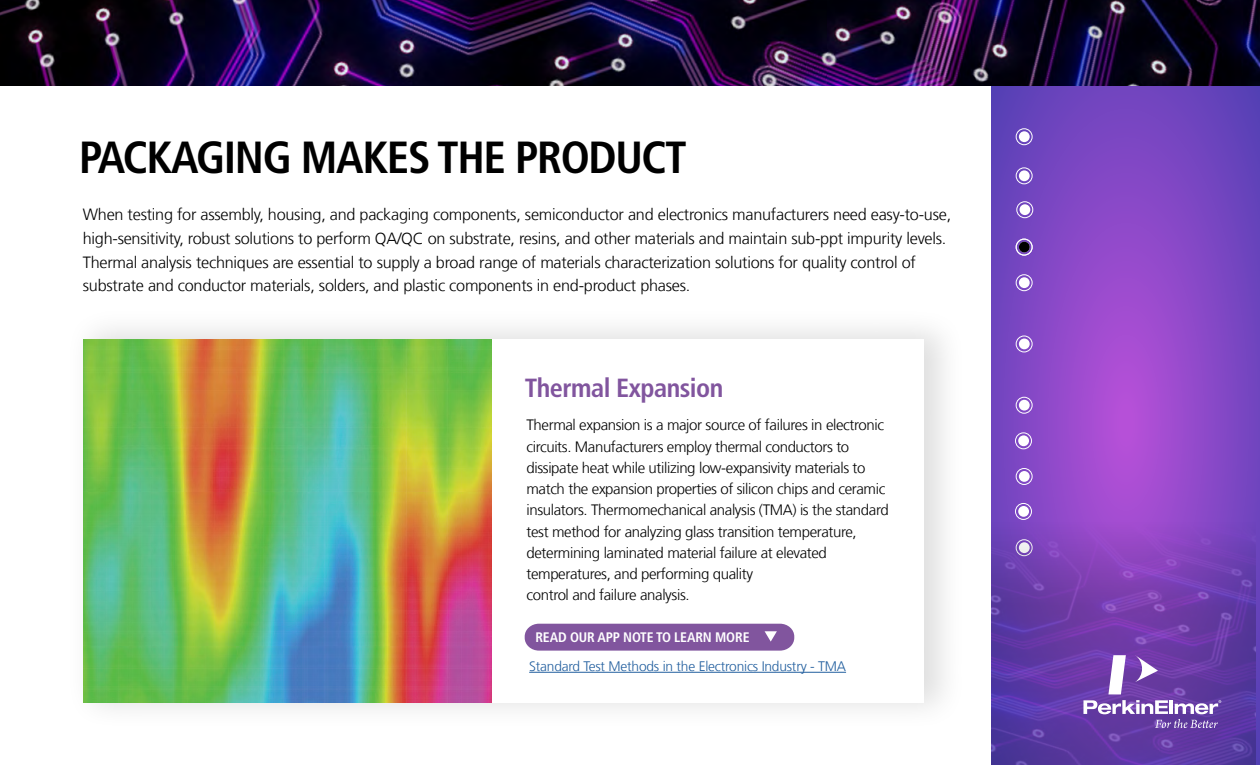
<style>
.page{position:relative;width:1260px;height:765px;background:#fff}
.page>*{position:absolute;margin:0;border:0;box-sizing:border-box;transform-origin:0 0}
.t1{font:700 condensed 45px "Frutiger LT Com";letter-spacing:-.03em;color:#000}
.t2{font:700 condensed 26.25px "Frutiger LT Com";letter-spacing:-.02em;color:#81559e}
.t3{font:300 16.25px/23.8px "Frutiger LT Com";letter-spacing:-.015em;color:#000}
.t4{font:300 15px/21.2px "Frutiger LT Com";letter-spacing:-.025em;color:#000}
.t5{font:700 condensed 13.88px "Frutiger LT Com";letter-spacing:-.01em;color:#fff}
.t6{font:300 13.75px "Frutiger LT Com";letter-spacing:-.015em;color:#215e9e}
</style>
<div class="page">
<svg style="left:992px;top:86px;width:268px;height:679px;background:#8448c5"></svg>
<div style="left:1016px;top:128px;width:16px;height:17px;border:1px solid #fff;border-radius:50%"></div>
<div style="left:1019px;top:131px;width:11px;height:11px;background:#fff;border-radius:50%"></div>
<div style="left:1016px;top:168px;width:16px;height:16px;border:1px solid #fff;border-radius:50%"></div>
<div style="left:1019px;top:170px;width:11px;height:11px;background:#fff;border-radius:50%"></div>
<div style="left:1017px;top:201px;width:16px;height:17px;border:1px solid #fff;border-radius:50%"></div>
<div style="left:1020px;top:204px;width:10px;height:11px;background:#fff;border-radius:50%"></div>
<div style="left:1016px;top:274px;width:16px;height:17px;border:1px solid #fff;border-radius:50%"></div>
<div style="left:1019px;top:277px;width:11px;height:11px;background:#fff;border-radius:50%"></div>
<div style="left:1016px;top:336px;width:16px;height:16px;border:1px solid #fff;border-radius:50%"></div>
<div style="left:1019px;top:339px;width:11px;height:10px;background:#fff;border-radius:50%"></div>
<div style="left:1016px;top:397px;width:16px;height:17px;border:1px solid #fff;border-radius:50%"></div>
<div style="left:1019px;top:400px;width:11px;height:11px;background:#fff;border-radius:50%"></div>
<div style="left:1015px;top:433px;width:17px;height:16px;border:1px solid #fff;border-radius:50%"></div>
<div style="left:1018px;top:435px;width:11px;height:11px;background:#fff;border-radius:50%"></div>
<div style="left:1016px;top:468px;width:16px;height:17px;border:1px solid #fff;border-radius:50%"></div>
<div style="left:1019px;top:471px;width:11px;height:11px;background:#fff;border-radius:50%"></div>
<div style="left:1015px;top:503px;width:17px;height:17px;border:1px solid #fff;border-radius:50%"></div>
<img style="left:992px;top:506px;width:263px;height:259px">
<svg style="left:1083px;top:700px;width:138px;height:28px"></svg>
<svg style="left:1135px;top:655px;width:23px;height:27px"></svg>
<svg style="left:1108px;top:655px;width:18px;height:39px"></svg>
<div style="left:65px;top:306px;width:902px;height:426px;background:#000;opacity:.13"></div>
<div style="left:84px;top:340px;width:839px;height:363px;background:#fff"></div>
<div style="left:525px;top:624px;width:269px;height:27px;background:#81559e"></div>
<hr style="left:529px;top:672px;width:317px;height:1px;background:#215e9e">
<img style="left:0;top:0;width:1260px;height:86px">
<img style="left:84px;top:340px;width:407px;height:363px">
<div style="left:1016px;top:239px;width:16px;height:16px;border:1px solid #fff;border-radius:50%"></div>
<div style="left:1019px;top:242px;width:11px;height:10px;background:#000;border-radius:50%"></div>
<h1 class="t1" style="left:79px;top:131px;width:609px">PACKAGING MAKES THE PRODUCT</h1>
<p class="t3" style="left:83px;top:203px;width:870px">When testing for assembly, housing, and packaging components, semiconductor and electronics manufacturers need easy-to-use, high-sensitivity, robust solutions to perform QA/QC on substrate, resins, and other materials and maintain sub-ppt impurity levels.<br>Thermal analysis techniques are essential to supply a broad range of materials characterization solutions for quality control of substrate and conductor materials, solders, and plastic components in end-product phases.</p>
<h2 class="t2" style="left:525px;top:372px;width:200px">Thermal Expansion</h2>
<p class="t4" style="left:527px;top:415px;width:364px">Thermal expansion is a major source of failures in electronic circuits. Manufacturers employ thermal conductors to dissipate heat while utilizing low-expansivity materials to match the expansion properties of silicon chips and ceramic insulators. Thermomechanical analysis (TMA) is the standard test method for analyzing glass transition temperature, determining laminated material failure at elevated temperatures, and performing quality<br>control and failure analysis.</p>
<p class="t5" style="left:535px;top:629px;width:216px">READ OUR APP NOTE TO LEARN MORE</p>
<p class="t6" style="left:529px;top:658px;width:318px">Standard Test Methods in the Electronics Industry - TMA</p>
</div>
